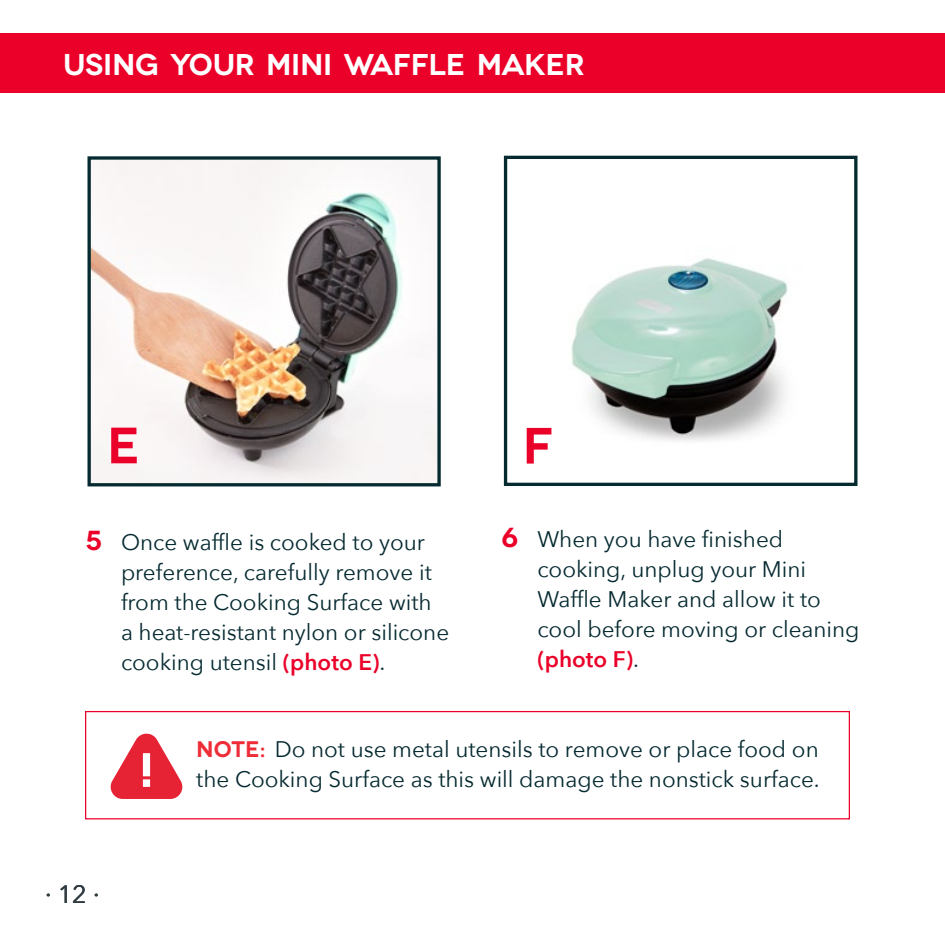
<style>
.page{position:relative;width:945px;height:945px;background:#fff}
.page>*{position:absolute;margin:0;border:0;box-sizing:border-box;transform-origin:0 0}
.t1{font:600 51px "Novecentowide";color:#ea0029}
.t2{font:600 30px "Novecentowide";letter-spacing:-.01em;color:#fff}
.t3{font:600 27.5px "Novecentowide";color:#ea0029}
.t4{font:25px "Avenir Next";color:#313c42}
.t5{font:22.5px/30px "Avenir Next";color:#052a30}
.s1{font-family:"Novecentowide";font-weight:600;font-size:27.5px;color:#ea0029}
.s2{font-weight:600;color:#ea0029}
.s3{font-family:"Novecentowide";font-weight:600;color:#ee2d38}
.s4{font-family:"Novecentowide";font-weight:600;font-size:48.25px;color:#fefefe}
</style>
<div class="page">
<img style="left:91px;top:160px;width:346px;height:322px">
<div style="left:87px;top:156px;width:354px;height:330px;border:3px solid #052a30"></div>
<img style="left:571px;top:258px;width:217px;height:183px">
<div style="left:504px;top:156px;width:354px;height:330px;border:3px solid #052a30"></div>
<div style="left:0;top:34px;width:945px;height:59px;background:#ea0029"></div>
<div style="left:85px;top:711px;width:765px;height:108px;border:1px solid #ea0029"></div>
<svg style="left:110px;top:733px;width:73px;height:66px"></svg>
<h2 class="t2" style="left:63px;top:47px;width:523px">USING YOUR MINI WAFFLE MAKER</h2>
<h1 class="t1" style="left:107px;top:415px;width:35px">E</h1>
<h1 class="t1" style="left:522px;top:415px;width:32px">F</h1>
<p class="t5" style="left:85px;top:527px;width:341px"><span class="s1">5</span> Once waffle is cooked to your</p>
<p class="t3" style="left:501px;top:521px;width:18px">6</p>
<p class="t5" style="left:121px;top:557px;width:330px">preference, carefully remove it from the Cooking Surface with a heat-resistant nylon or silicone cooking utensil <span class="s2">(photo E)</span>.</p>
<p class="t5" style="left:537px;top:524px;width:324px">When you have finished cooking, unplug your Mini<br>Waffle Maker and allow it to cool before moving or cleaning <span class="s2">(photo F)</span>.</p>
<p class="t4" style="left:45px;top:873px;width:56px">∙ 12 ∙</p>
<p class="t5" style="left:138px;top:733px;width:683px;text-align:right"><span class="s3">NOTE:</span> Do not use metal utensils to remove or place food on<br><span class="s4">!</span> the Cooking Surface as this will damage the nonstick surface.</p>
</div>
